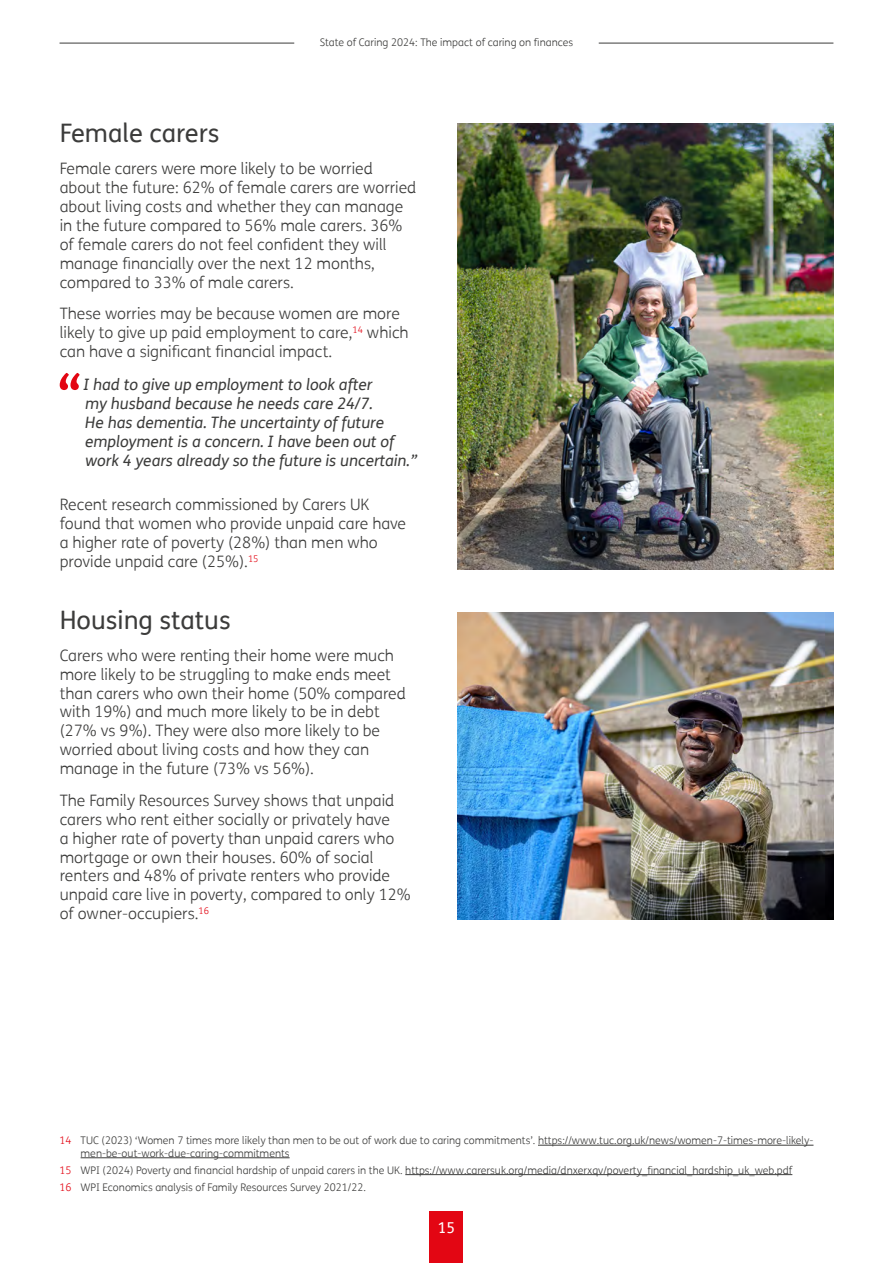
<style>
.page{position:relative;width:893px;height:1263px;background:#fff}
.page>*{position:absolute;margin:0;border:0;box-sizing:border-box;transform-origin:0 0}
.H2_Subhead{font:25.5px "FS Me";color:#3c3c3b}
.Body{font:300 15.75px/18.9px "FS Me";color:#3c3c3b}
.Inline_Quote{font:italic 15.75px/18.9px "FS Me";color:#3c3c3b}
.t1{font:15px "FS Me";color:#fff}
.Footnote_text{font:300 10.5px/12.6px "FS Me";color:#3c3c3b}
.s1{color:#e30613}
</style>
<div class="page">
<hr style="left:538px;top:1145px;width:275px;height:1px;background:#3c3c3b">
<hr style="left:81px;top:1157px;width:209px;height:1px;background:#3c3c3b">
<hr style="left:405px;top:1174px;width:387px;height:1px;background:#3c3c3b">
<svg style="left:60px;top:373px;width:20px;height:17px"></svg>
<img style="left:457px;top:613px;width:376px;height:306px">
<img style="left:457px;top:123px;width:376px;height:447px">
<div style="left:430px;top:1211px;width:33px;height:52px;background:#e30613"></div>
<hr style="left:60px;top:43px;width:234px;height:1px;background:#3c3c3b">
<hr style="left:599px;top:43px;width:234px;height:1px;background:#3c3c3b">
<p class="Footnote_text" style="left:320px;top:36px;width:255px">State of Caring 2024: The impact of caring on finances</p>
<p class="H2_Subhead" style="left:60px;top:116px;width:161px">Female carers</p>
<p class="Body" style="left:60px;top:159px;width:358px">Female carers were more likely to be worried about the future: 62% of female carers are worried about living costs and whether they can manage in the future compared to 56% male carers. 36% of female carers do not feel confident they will manage financially over the next 12 months, compared to 33% of male carers.</p>
<p class="Body" style="left:60px;top:304px;width:351px">These worries may be because women are more likely to give up paid employment to care,<sup>14</sup> which can have a significant financial impact.</p>
<p class="Inline_Quote" style="left:83px;top:375px;width:335px">I had to give up employment to look after<br>my husband because he needs care 24/7.<br>He has dementia. The uncertainty of future employment is a concern. I have been out of work 4 years already so the future is uncertain.”</p>
<p class="Body" style="left:60px;top:495px;width:348px">Recent research commissioned by Carers UK found that women who provide unpaid care have a higher rate of poverty (28%) than men who provide unpaid care (25%).<sup>15</sup></p>
<p class="H2_Subhead" style="left:60px;top:602px;width:173px">Housing status</p>
<p class="Body" style="left:60px;top:645px;width:348px">Carers who were renting their home were much more likely to be struggling to make ends meet than carers who own their home (50% compared with 19%) and much more likely to be in debt (27% vs 9%). They were also more likely to be worried about living costs and how they can manage in the future (73% vs 56%).</p>
<p class="Body" style="left:60px;top:790px;width:353px">The Family Resources Survey shows that unpaid carers who rent either socially or privately have<br>a higher rate of poverty than unpaid carers who mortgage or own their houses. 60% of social renters and 48% of private renters who provide unpaid care live in poverty, compared to only 12% of owner-occupiers.<sup>16</sup></p>
<p class="Footnote_text" style="left:81px;top:1134px;width:734px;text-indent:-21px"><span class="s1">14</span> TUC (2023) ‘Women 7 times more likely than men to be out of work due to caring commitments’. https://www.tuc.org.uk/news/women-7-times-more-likely&shy;men-be-out-work-due-caring-commitments</p>
<p class="Footnote_text" style="left:59px;top:1163px;width:734px"><span class="s1">15</span> WPI (2024) Poverty and financial hardship of unpaid carers in the UK. https://www.carersuk.org/media/dnxerxqv/poverty_financial_hardship_uk_web.pdf</p>
<p class="Footnote_text" style="left:59px;top:1180px;width:308px"><span class="s1">16</span> WPI Economics analysis of Family Resources Survey 2021/22.</p>
<p class="t1" style="left:438px;top:1217px;width:19px">15</p>
</div>
